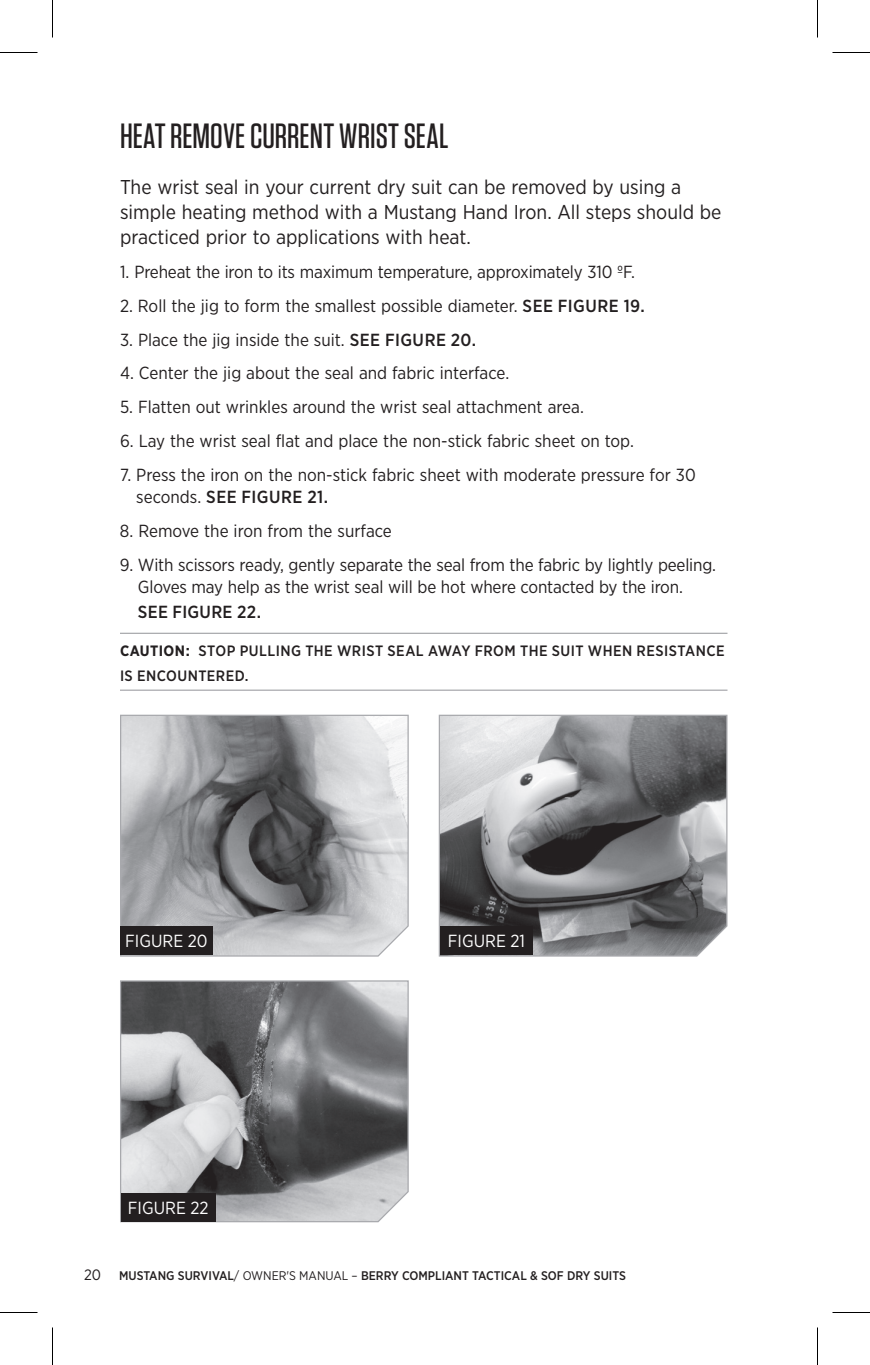
<style>
.page{position:relative;width:870px;height:1365px;background:#fff}
.page>*{position:absolute;margin:0;border:0;box-sizing:border-box;transform-origin:0 0}
.t1{font:500 35px "Tungsten";color:#231f20}
.t2{font:20px/25px "Gotham Narrow";color:#231f20}
.t3{font:17.5px/22.5px "Gotham Narrow";color:#231f20}
.t4{font:17.5px "Gotham Narrow";color:#fff}
.t5{font:500 17.5px "Gotham Narrow";letter-spacing:.015em;color:#231f20}
.t6{font:500 15px/25px "Gotham Narrow";letter-spacing:.03em;color:#231f20}
.t7{font:500 12.5px "Gotham Narrow";color:#231f20}
.s1{font-weight:500}
.s2{font-weight:700}
.s3{font-weight:400;font-size:15px}
.s4{font-weight:400}
</style>
<div class="page">
<hr style="left:120px;top:633px;width:608px;height:1px;background:#a8a9ad">
<hr style="left:120px;top:690px;width:608px;height:1px;background:#a8a9ad">
<svg style="left:438px;top:714px;width:290px;height:243px;background:#868789"></svg>
<div style="left:440px;top:927px;width:93px;height:28px;background:#231f20"></div>
<svg style="left:120px;top:714px;width:289px;height:243px;background:#a0a1a4"></svg>
<div style="left:120px;top:927px;width:93px;height:28px;background:#231f20"></div>
<svg style="left:120px;top:980px;width:289px;height:243px;background:#88898b"></svg>
<div style="left:121px;top:1194px;width:94px;height:28px;background:#231f20"></div>
<hr style="left:0;top:52px;width:38px;height:1px;background:#000">
<hr style="left:832px;top:52px;width:38px;height:1px;background:#000">
<hr style="left:0;top:1312px;width:38px;height:1px;background:#000">
<hr style="left:832px;top:1312px;width:38px;height:1px;background:#000">
<hr style="left:52px;top:0;width:1px;height:38px;background:#000">
<hr style="left:52px;top:1328px;width:1px;height:37px;background:#000">
<hr style="left:817px;top:0;width:1px;height:38px;background:#000">
<hr style="left:817px;top:1328px;width:1px;height:37px;background:#000">
<h1 class="t1" style="left:120px;top:118px;width:330px">HEAT REMOVE CURRENT WRIST SEAL</h1>
<p class="t2" style="left:120px;top:174px;width:603px">The wrist seal in your current dry suit can be removed by using a simple heating method with a Mustang Hand Iron. All steps should be practiced prior to applications with heat.</p>
<p class="t3" style="left:120px;top:260px;width:516px">1. Preheat the iron to its maximum temperature, approximately 310 ºF.</p>
<p class="t3" style="left:120px;top:294px;width:526px">2. Roll the jig to form the smallest possible diameter. <span class="s1">SEE FIGURE 19.</span></p>
<p class="t3" style="left:120px;top:328px;width:358px">3. Place the jig inside the suit. <span class="s1">SEE FIGURE 20.</span></p>
<p class="t3" style="left:120px;top:362px;width:391px">4. Center the jig about the seal and fabric interface.</p>
<p class="t3" style="left:120px;top:395px;width:465px">5. Flatten out wrinkles around the wrist seal attachment area.</p>
<p class="t3" style="left:120px;top:429px;width:516px">6. Lay the wrist seal flat and place the non-stick fabric sheet on top.</p>
<p class="t3" style="left:136px;top:463px;width:561px;text-indent:-16px">7. Press the iron on the non-stick fabric sheet with moderate pressure for 30 seconds. <span class="s1">SEE FIGURE 21.</span></p>
<p class="t3" style="left:120px;top:519px;width:273px">8. Remove the iron from the surface</p>
<p class="t3" style="left:138px;top:553px;width:580px;text-indent:-18px">9. With scissors ready, gently separate the seal from the fabric by lightly peeling.<br>Gloves may help as the wrist seal will be hot where contacted by the iron.</p>
<p class="t5" style="left:138px;top:601px;width:125px">SEE FIGURE 22.</p>
<p class="t6" style="left:120px;top:638px;width:606px"><span class="s2">CAUTION:</span> STOP PULLING THE WRIST SEAL AWAY FROM THE SUIT WHEN RESISTANCE<br>IS ENCOUNTERED.</p>
<p class="t4" style="left:125px;top:930px;width:84px">FIGURE 20</p>
<p class="t4" style="left:448px;top:930px;width:79px">FIGURE 21</p>
<p class="t4" style="left:128px;top:1197px;width:82px">FIGURE 22</p>
<p class="t7" style="left:84px;top:1268px;width:543px"><span class="s3">20</span> MUSTANG SURVIVAL<span class="s4">/ OWNER'S MANUAL –</span> BERRY COMPLIANT TACTICAL &amp; SOF DRY SUITS</p>
</div>
